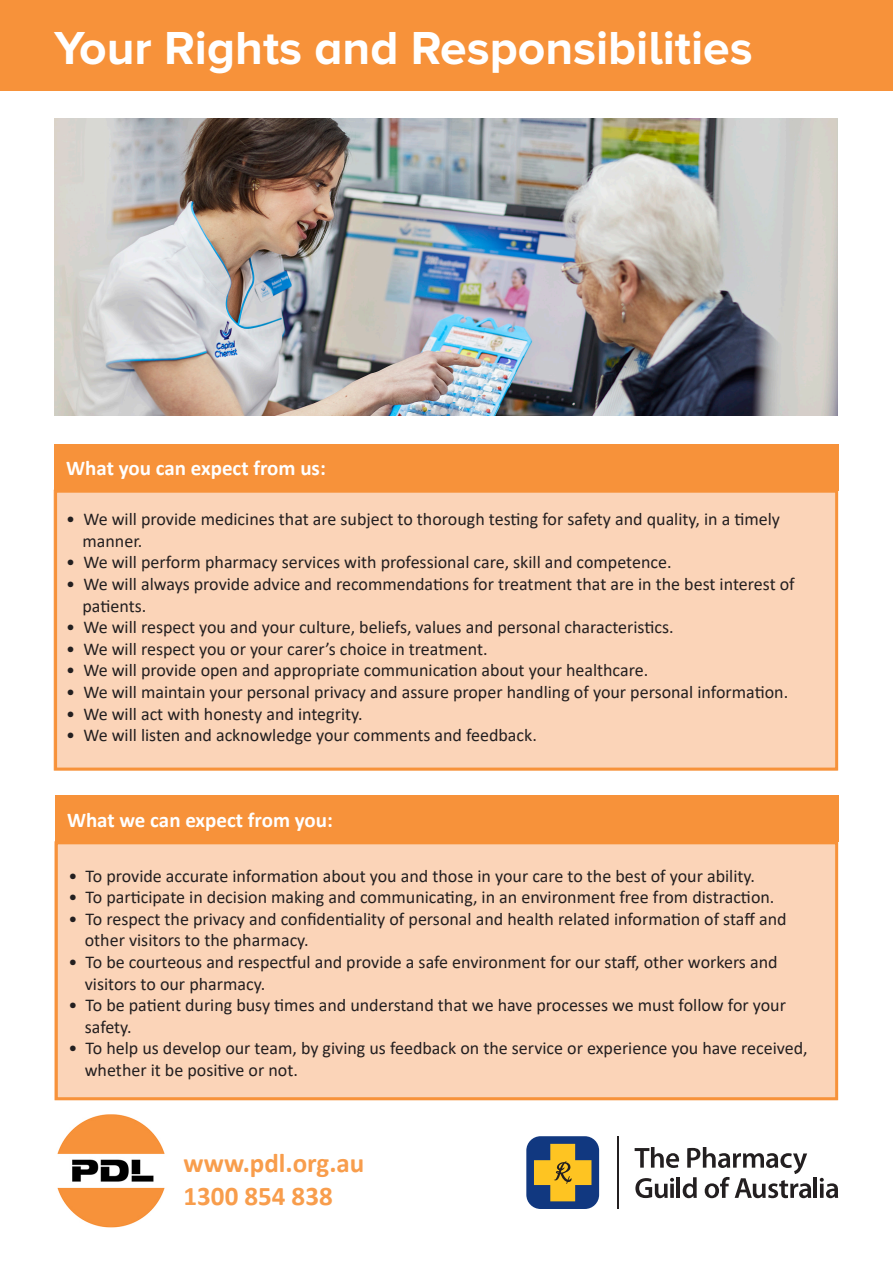
<style>
.page{position:relative;width:893px;height:1263px;background:#fff}
.page>*{position:absolute;margin:0;border:0;box-sizing:border-box;transform-origin:0 0}
.t1{font:700 48px "Proxima Nova A";color:#fff}
.t2{font:700 27px "Calibri";color:#f89d4c}
.t3{font:700 21px "Calibri";color:#fff}
.t4{font:18px/21.6px "Calibri";color:#231f20}
</style>
<div class="page">
<div style="left:1px;top:0;width:892px;height:90px;background:#f7923a"></div>
<div style="left:53px;top:490px;width:784px;height:280px;background:#fbd4b8"></div>
<div style="left:54px;top:490px;width:784px;height:280px;border:3px solid #f7923a"></div>
<div style="left:54px;top:444px;width:784px;height:46px;background:#f7923a"></div>
<div style="left:54px;top:841px;width:783px;height:259px;background:#fbd4b8"></div>
<div style="left:55px;top:841px;width:783px;height:259px;border:3px solid #f7923a"></div>
<div style="left:55px;top:795px;width:783px;height:47px;background:#f7923a"></div>
<img style="left:54px;top:118px;width:783px;height:297px">
<svg style="left:635px;top:1147px;width:176px;height:51px"></svg>
<hr style="left:814px;top:1177px;width:3px;height:21px;background:#231f20">
<svg style="left:820px;top:1178px;width:18px;height:20px"></svg>
<hr style="left:617px;top:1136px;width:2px;height:73px;background:#231f20">
<div style="left:526px;top:1136px;width:73px;height:73px;background:#113880;border-radius:14px"></div>
<svg style="left:534px;top:1144px;width:57px;height:57px"></svg>
<img style="left:57px;top:1114px;width:108px;height:114px">
<p class="t1" style="left:54px;top:21px;width:700px">Your Rights and Responsibilities</p>
<p class="t3" style="left:66px;top:453px;width:261px">What you can expect from us:</p>
<p class="t4" style="left:83px;top:508px;width:699px;text-indent:-16px">• We will provide medicines that are subject to thorough testing for safety and quality, in a timely manner.</p>
<p class="t4" style="left:66px;top:551px;width:607px">• We will perform pharmacy services with professional care, skill and competence.</p>
<p class="t4" style="left:83px;top:573px;width:714px;text-indent:-16px">• We will always provide advice and recommendations for treatment that are in the best interest of patients.</p>
<p class="t4" style="left:66px;top:616px;width:609px">• We will respect you and your culture, beliefs, values and personal characteristics.</p>
<p class="t4" style="left:66px;top:637px;width:423px">• We will respect you or your carer’s choice in treatment.</p>
<p class="t4" style="left:66px;top:659px;width:583px">• We will provide open and appropriate communication about your healthcare.</p>
<p class="t4" style="left:66px;top:681px;width:723px">• We will maintain your personal privacy and assure proper handling of your personal information.</p>
<p class="t4" style="left:66px;top:702px;width:298px">• We will act with honesty and integrity.</p>
<p class="t4" style="left:66px;top:724px;width:472px">• We will listen and acknowledge your comments and feedback.</p>
<p class="t3" style="left:67px;top:805px;width:267px">What we can expect from you:</p>
<p class="t4" style="left:69px;top:864px;width:688px">• To provide accurate information about you and those in your care to the best of your ability.</p>
<p class="t4" style="left:69px;top:886px;width:707px">• To participate in decision making and communicating, in an environment free from distraction.</p>
<p class="t4" style="left:85px;top:907px;width:703px;text-indent:-16px">• To respect the privacy and confidentiality of personal and health related information of staff and other visitors to the pharmacy.</p>
<p class="t4" style="left:85px;top:951px;width:694px;text-indent:-16px">• To be courteous and respectful and provide a safe environment for our staff, other workers and visitors to our pharmacy.</p>
<p class="t4" style="left:85px;top:994px;width:703px;text-indent:-16px">• To be patient during busy times and understand that we have processes we must follow for your safety.</p>
<p class="t4" style="left:85px;top:1037px;width:724px;text-indent:-16px">• To help us develop our team, by giving us feedback on the service or experience you have received, whether it be positive or not.</p>
<p class="t2" style="left:184px;top:1144px;width:182px">www.pdl.org.au</p>
<p class="t2" style="left:184px;top:1177px;width:151px">1300 854 838</p>
</div>
